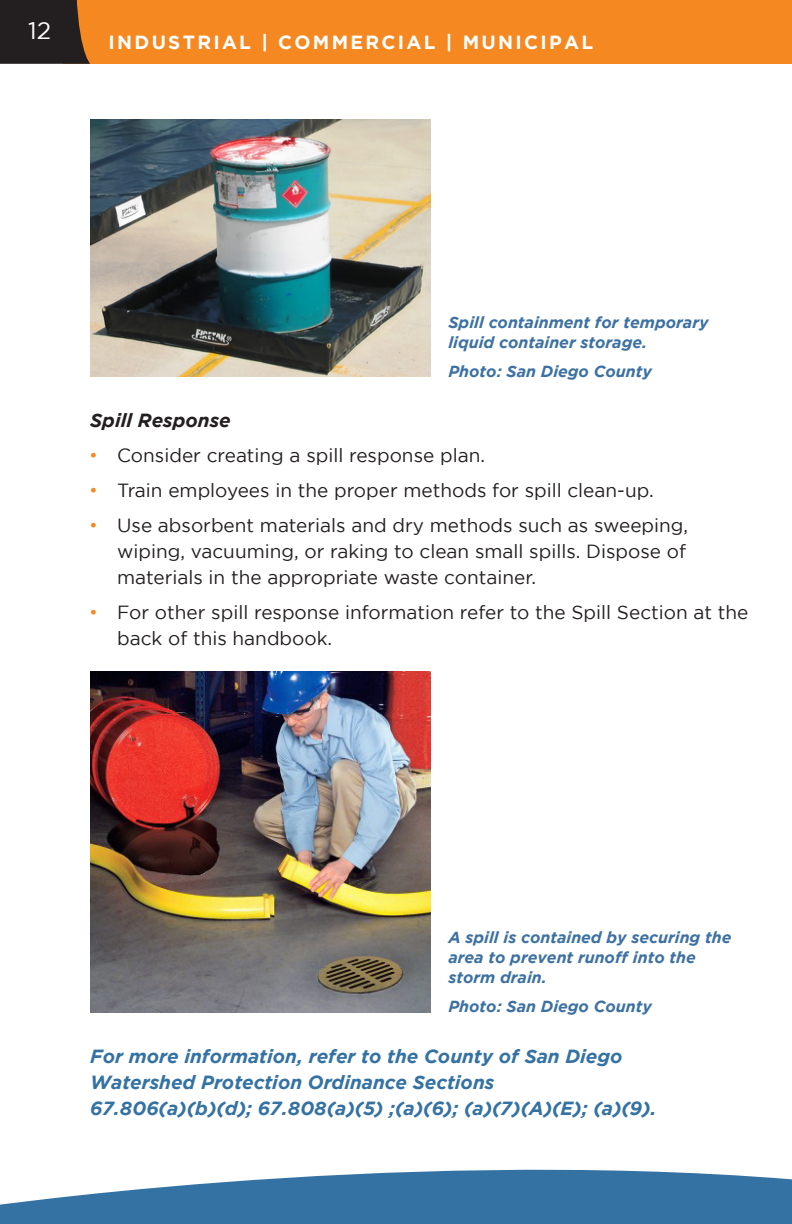
<style>
.page{position:relative;width:792px;height:1224px;background:#fff}
.page>*{position:absolute;margin:0;border:0;box-sizing:border-box;transform-origin:0 0}
.t1{font:24px "Gotham";color:#fff}
.t2{font:19px/26px "Gotham";color:#231f20;text-align:justify}
.Paragraph_Style_2{font:italic 700 19px/26px "Gotham";color:#3472a4}
.t3{font:700 19px "Gotham";letter-spacing:.12em;color:#fff}
.subhead_3{font:italic 700 19px "Gotham";color:#231f20}
.picture_desc{font:italic 700 16px/20px "Gotham";color:#3c71a2}
.s1{font-family:"Arial";color:#f58820}
</style>
<div class="page">
<div style="left:63px;top:0;width:729px;height:64px;background:#f58820"></div>
<svg style="left:0;top:0;width:90px;height:64px;background:#382920"></svg>
<svg style="left:0;top:1169px;width:792px;height:55px;fill:#3472a4"></svg>
<img style="left:90px;top:120px;width:340px;height:257px">
<img style="left:90px;top:672px;width:340px;height:340px">
<p class="t1" style="left:28px;top:17px;width:25px">12</p>
<p class="t3" style="left:109px;top:31px;width:486px">INDUSTRIAL | COMMERCIAL | MUNICIPAL</p>
<p class="picture_desc" style="left:448px;top:312px;width:262px">Spill containment for temporary liquid container storage.</p>
<p class="picture_desc" style="left:448px;top:361px;width:205px">Photo: San Diego County</p>
<p class="subhead_3" style="left:90px;top:409px;width:142px">Spill Response</p>
<p class="t2" style="left:90px;top:442px;width:396px"><span class="s1">•</span> Consider creating a spill response plan.</p>
<p class="t2" style="left:90px;top:477px;width:565px"><span class="s1">•</span> Train employees in the proper methods for spill clean-up.</p>
<p class="t2" style="left:117px;top:512px;width:573px;text-indent:-27px"><span class="s1">•</span> Use absorbent materials and dry methods such as sweeping, wiping, vacuuming, or raking to clean small spills. Dispose of materials in the appropriate waste container.</p>
<p class="t2" style="left:117px;top:599px;width:633px;text-indent:-27px"><span class="s1">•</span> For other spill response information refer to the Spill Section at the back of this handbook.</p>
<p class="picture_desc" style="left:448px;top:927px;width:285px">A spill is contained by securing the area to prevent runoff into the storm drain.</p>
<p class="picture_desc" style="left:448px;top:996px;width:205px">Photo: San Diego County</p>
<p class="Paragraph_Style_2" style="left:90px;top:1043px;width:568px">For more information, refer to the County of San Diego<br>Watershed Protection Ordinance Sections<br>67.806(a)(b)(d); 67.808(a)(5) ;(a)(6); (a)(7)(A)(E); (a)(9).</p>
</div>
